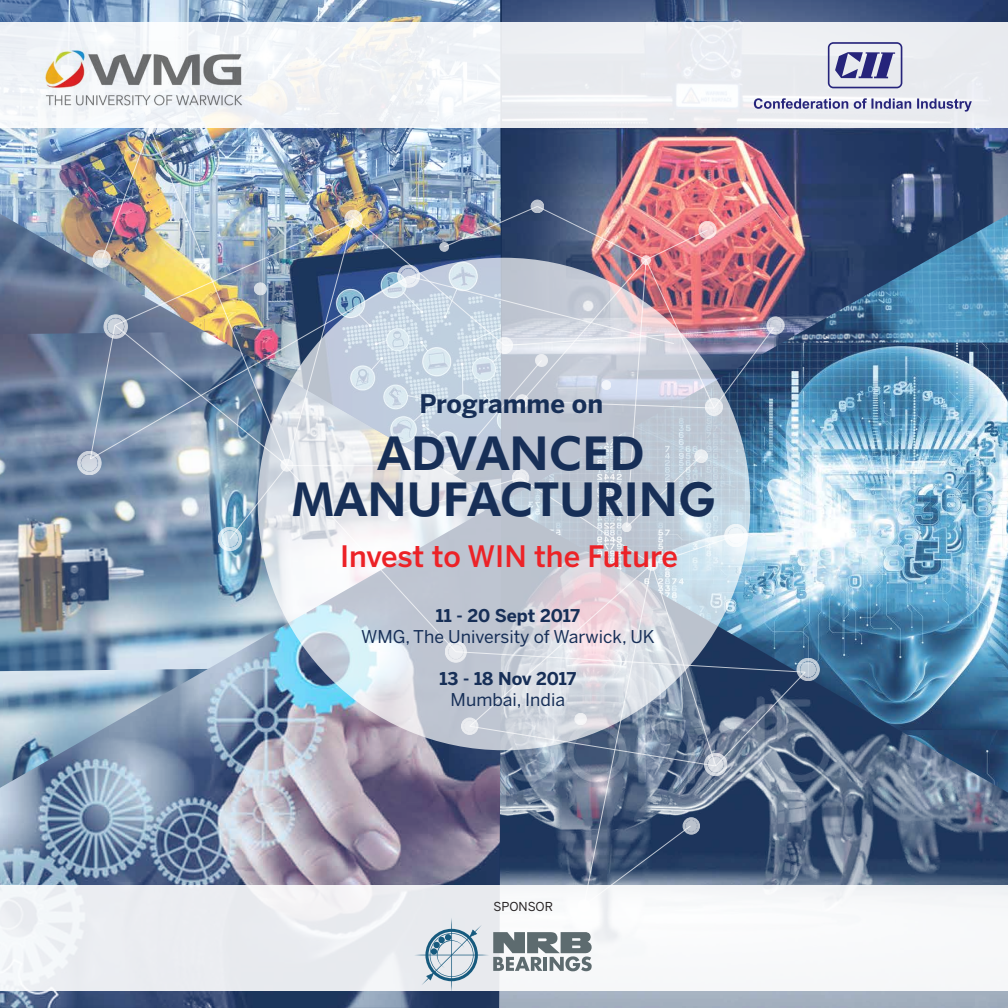
<style>
.page{position:relative;width:1008px;height:1008px;background:#fff}
.page>*{position:absolute;margin:0;border:0;box-sizing:border-box;transform-origin:0 0}
.t1{font:800 46.9px/46.2px "Futura BT";color:#172f57;text-align:center}
.t2{font:500 29.4px "Benton Sans";color:#ec2227}
.t3{font:700 25.38px "Benton Sans";color:#172f57}
.t4{font:17.5px "Benton Sans";color:#172f57}
.t5{font:700 17.5px "Benton Sans";color:#172f57}
.t6{font:12.25px "Benton Sans";color:#231f20}
</style>
<div class="page">
<img style="left:0;top:0;width:1008px;height:1008px">
<img style="left:77px;top:127px;width:743px;height:759px">
<svg style="left:258px;top:258px;width:492px;height:492px;background:#d0d6e0"></svg>
<svg style="left:0;top:22px;width:1008px;height:105px;fill:#edf0f3"></svg>
<div style="left:0;top:886px;width:1008px;height:105px;background:linear-gradient(to right,#eaecf0,#f9fafb)"></div>
<svg style="left:828px;top:42px;width:74px;height:46px;background:#a4a5c6"></svg>
<svg style="left:754px;top:98px;width:218px;height:14px"></svg>
<img style="left:41px;top:42px;width:207px;height:74px">
<svg style="left:414px;top:918px;width:178px;height:75px"></svg>
<h3 class="t3" style="left:419px;top:389px;width:185px">Programme on</h3>
<h1 class="t1" style="left:292px;top:430px;width:425px">ADVANCED<br>MANUFACTURING</h1>
<h2 class="t2" style="left:340px;top:539px;width:339px">Invest to WIN the Future</h2>
<p class="t5" style="left:436px;top:606px;width:146px">11 - 20 Sept 2017</p>
<p class="t4" style="left:361px;top:627px;width:295px">WMG, The University of Warwick, UK</p>
<p class="t5" style="left:440px;top:669px;width:138px">13 - 18 Nov 2017</p>
<p class="t4" style="left:451px;top:690px;width:116px">Mumbai, India</p>
<p class="t6" style="left:493px;top:899px;width:61px">SPONSOR</p>
</div>
